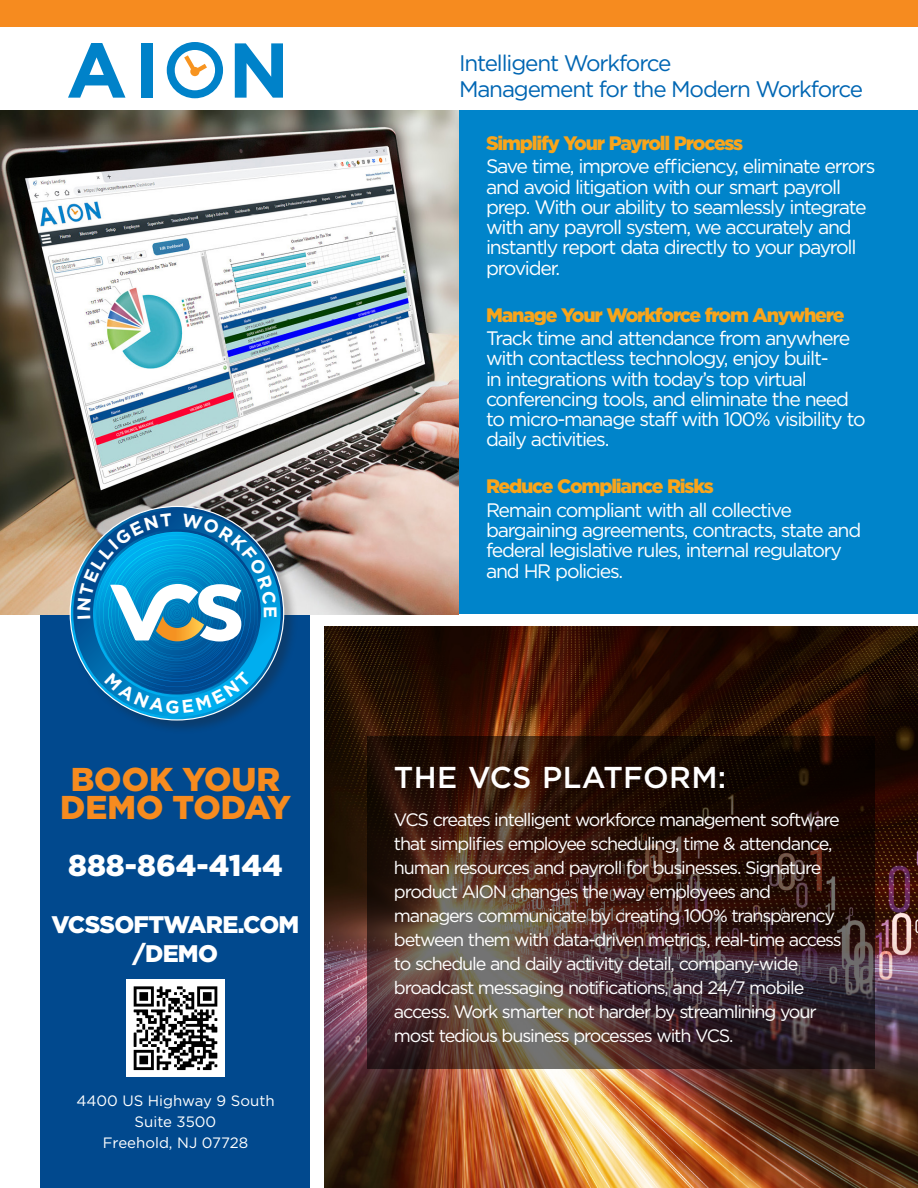
<style>
.page{position:relative;width:918px;height:1188px;background:#fff}
.page>*{position:absolute;margin:0;border:0;box-sizing:border-box;transform-origin:0 0}
.t1{font:900 33px "Gotham";color:#f68b1f}
.t2{font:500 30.15px "Gotham";letter-spacing:.01em;color:#fff}
.t3{font:900 30px "Gotham";color:#fff}
.t4{font:900 24px/28.5px "Gotham";letter-spacing:-.03em;color:#fff;text-align:center}
.t5{font:22.5px/25.5px "Gotham";letter-spacing:-.05em;color:#0166b3}
.t6{font:19.5px/20.2px "Gotham";letter-spacing:-.065em;color:#fff}
.t7{font:900 19.5px "Gotham";letter-spacing:-.06em;color:#f9a51b}
.t8{font:18px/24px "Gotham";letter-spacing:-.065em;color:#fff}
.t9{font:15px "Gotham";color:#fff}
</style>
<div class="page">
<div style="left:40px;top:589px;width:270px;height:599px;background:#01498e"></div>
<div style="left:0;top:111px;width:918px;height:503px;background:#0084ca"></div>
<img style="left:0;top:111px;width:459px;height:503px">
<div style="left:0;top:0;width:918px;height:27px;background:#f68b1f"></div>
<svg style="left:68px;top:43px;width:58px;height:55px"></svg>
<div style="left:141px;top:43px;width:12px;height:55px;background:#0082c9"></div>
<svg style="left:235px;top:43px;width:48px;height:55px"></svg>
<svg style="left:167px;top:42px;width:56px;height:56px"></svg>
<img style="left:127px;top:979px;width:97px;height:97px">
<div style="left:69px;top:505px;width:229px;height:230px;background:#231f20;opacity:.3"></div>
<img style="left:70px;top:506px;width:214px;height:215px">
<img style="left:324px;top:627px;width:594px;height:561px">
<svg style="left:367px;top:736px;width:507px;height:333px;background:#3c2520"></svg>
<svg style="left:77px;top:513px;width:200px;height:200px"></svg>
<p class="t1" style="left:71px;top:760px;width:211px">BOOK YOUR</p>
<p class="t1" style="left:60px;top:789px;width:232px">DEMO TODAY</p>
<p class="t3" style="left:68px;top:848px;width:216px">888-864-4144</p>
<p class="t4" style="left:52px;top:910px;width:249px">VCSSOFTWARE.COM /DEMO</p>
<p class="t9" style="left:76px;top:1092px;width:200px">4400 US Highway 9 South</p>
<p class="t9" style="left:135px;top:1113px;width:83px">Suite 3500</p>
<p class="t9" style="left:103px;top:1134px;width:147px">Freehold, NJ 07728</p>
<p class="t5" style="left:459px;top:50px;width:406px">Intelligent Workforce<br>Management for the Modern Workforce</p>
<p class="t7" style="left:486px;top:132px;width:259px">Simplify Your Payroll Process</p>
<p class="t6" style="left:486px;top:156px;width:391px">Save time, improve efficiency, eliminate errors and avoid litigation with our smart payroll prep. With our ability to seamlessly integrate with any payroll system, we accurately and instantly report data directly to your payroll provider.</p>
<p class="t7" style="left:486px;top:303px;width:360px">Manage Your Workforce from Anywhere</p>
<p class="t6" style="left:486px;top:328px;width:381px">Track time and attendance from anywhere with contactless technology, enjoy built-<br>in integrations with today’s top virtual conferencing tools, and eliminate the need to micro-manage staff with 100% visibility to daily activities.</p>
<p class="t7" style="left:486px;top:475px;width:229px">Reduce Compliance Risks</p>
<p class="t6" style="left:486px;top:499px;width:377px">Remain compliant with all collective bargaining agreements, contracts, state and federal legislative rules, internal regulatory and HR policies.</p>
<p class="t2" style="left:394px;top:760px;width:334px">THE VCS PLATFORM:</p>
<p class="t8" style="left:394px;top:807px;width:449px">VCS creates intelligent workforce management software that simplifies employee scheduling, time &amp; attendance, human resources and payroll for businesses. Signature product AION changes the way employees and managers communicate by creating 100% transparency between them with data-driven metrics, real-time access to schedule and daily activity detail, company-wide broadcast messaging notifications, and 24/7 mobile access. Work smarter not harder by streamlining your most tedious business processes with VCS.</p>
</div>
